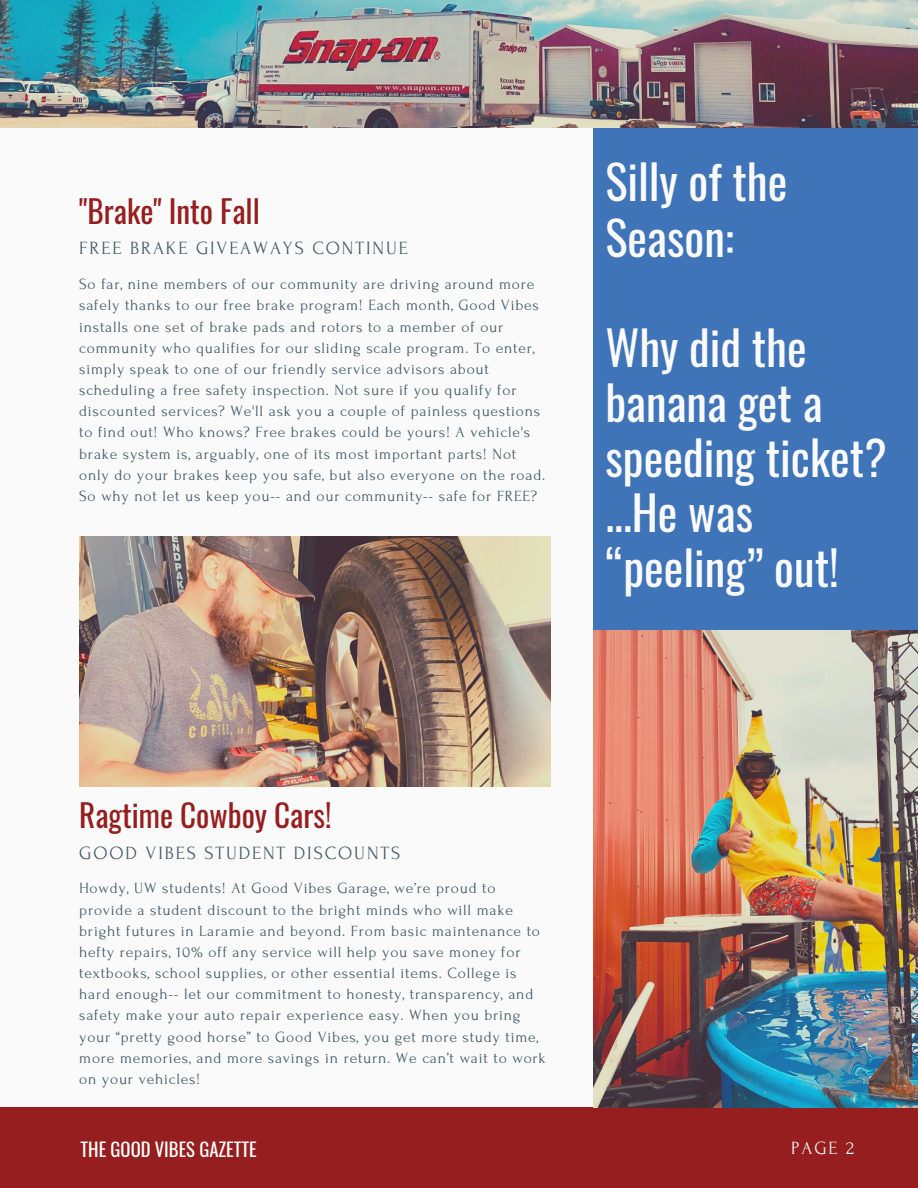
<style>
.page{position:relative;width:918px;height:1188px;background:#fafafa}
.page>*{position:absolute;margin:0;border:0;box-sizing:border-box;transform-origin:0 0}
.t1{font:46.65px/55.2px "Oswald";color:#fafafa}
.t2{font:31.2px "Oswald";color:#961e1e}
.t3{font:18.6px "Forum";letter-spacing:.1em;color:#435967}
.t4{font:18.6px "Oswald";color:#fff}
.t5{font:18.6px "Forum";color:#fafafa}
.t6{font:15.6px/21.1px "Forum";letter-spacing:.05em;color:#435967}
</style>
<div class="page">
<div style="left:594px;top:104px;width:324px;height:585px;background:#4074b9"></div>
<div style="left:0;top:1107px;width:918px;height:81px;background:#961e1e"></div>
<img style="left:594px;top:631px;width:324px;height:477px">
<img style="left:0;top:0;width:918px;height:127px">
<img style="left:79px;top:536px;width:472px;height:251px">
<p class="t2" style="left:79px;top:187px;width:182px">"Brake" Into Fall</p>
<p class="t3" style="left:79px;top:239px;width:330px">FREE BRAKE GIVEAWAYS CONTINUE</p>
<p class="t6" style="left:79px;top:274px;width:468px">So far, nine members of our community are driving around more safely thanks to our free brake program! Each month, Good Vibes installs one set of brake pads and rotors to a member of our community who qualifies for our sliding scale program. To enter, simply speak to one of our friendly service advisors about scheduling a free safety inspection. Not sure if you qualify for discounted services? We'll ask you a couple of painless questions to find out! Who knows? Free brakes could be yours! A vehicle's brake system is, arguably, one of its most important parts! Not only do your brakes keep you safe, but also everyone on the road.<br>So why not let us keep you-- and our community-- safe for FREE?</p>
<p class="t1" style="left:605px;top:153px;width:183px">Silly of the<br>Season:</p>
<p class="t1" style="left:605px;top:318px;width:283px">Why did the banana get a speeding ticket?</p>
<p class="t1" style="left:605px;top:483px;width:235px">...He was “peeling” out!</p>
<p class="t2" style="left:79px;top:791px;width:254px">Ragtime Cowboy Cars!</p>
<p class="t3" style="left:79px;top:843px;width:323px">GOOD VIBES STUDENT DISCOUNTS</p>
<p class="t6" style="left:79px;top:878px;width:468px">Howdy, UW students! At Good Vibes Garage, we’re proud to provide a student discount to the bright minds who will make bright futures in Laramie and beyond. From basic maintenance to hefty repairs, 10% off any service will help you save money for textbooks, school supplies, or other essential items. College is hard enough-- let our commitment to honesty, transparency, and safety make your auto repair experience easy. When you bring your “pretty good horse” to Good Vibes, you get more study time, more memories, and more savings in return. We can’t wait to work on your vehicles!</p>
<p class="t4" style="left:81px;top:1135px;width:178px">THE GOOD VIBES GAZETTE</p>
<p class="t5" style="left:791px;top:1138px;width:64px">PAGE 2</p>
</div>
